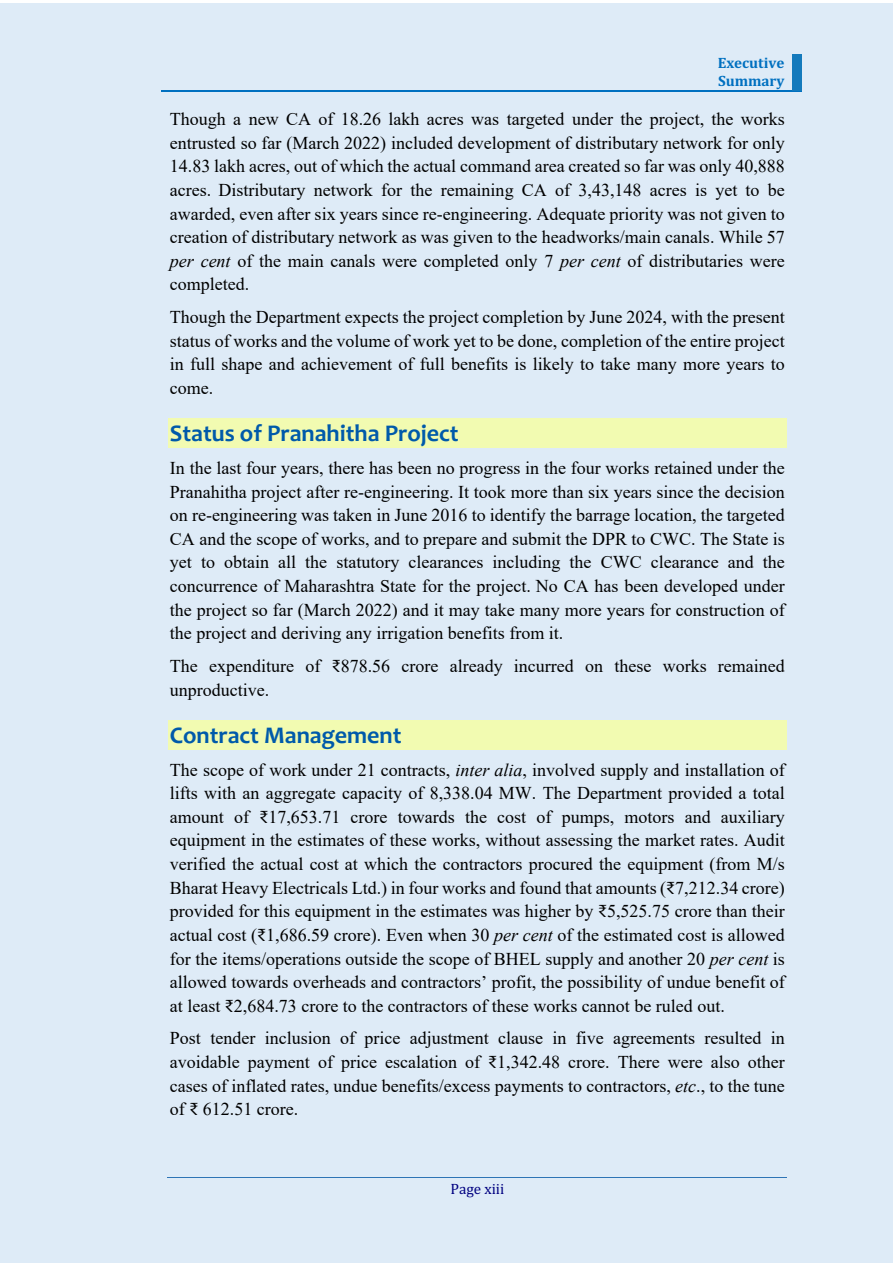
<style>
.page{position:relative;width:893px;height:1263px;background:#fff}
.page>*{position:absolute;margin:0;border:0;box-sizing:border-box;transform-origin:0 0}
.t1{font:700 24.15px "Candara";letter-spacing:-.005em;color:#005aaa}
.t2{font:18px/23.5px "Times New Roman";color:#000;text-align:justify}
.t3{font:700 15.15px/17.7px "Cambria";letter-spacing:-.005em;color:#0070c0}
.t4{font:15.15px "Cambria";letter-spacing:-.005em;color:#000080}
.s1{font-style:italic}
</style>
<div class="page">
<div style="left:0;top:3px;width:893px;height:1260px;background:#deebf7"></div>
<div style="left:792px;top:54px;width:9px;height:18px;background:#147abc"></div>
<hr style="left:161px;top:91px;width:631px;height:1px;background:#0070c0">
<div style="left:792px;top:72px;width:9px;height:19px;background:#147abc"></div>
<hr style="left:168px;top:1177px;width:619px;height:1px;background:#2e74b5">
<div style="left:168px;top:419px;width:618px;height:29px;background:#f2fbb1"></div>
<div style="left:168px;top:720px;width:618px;height:30px;background:#f2fbb1"></div>
<p class="t3" style="left:718px;top:54px;width:68px">Executive<br>Summary</p>
<p class="t2" style="left:170px;top:107px;width:616px">Though a new CA of 18.26 lakh acres was targeted under the project, the works entrusted so far (March 2022) included development of distributary network for only 14.83 lakh acres, out of which the actual command area created so far was only 40,888 acres. Distributary network for the remaining CA of 3,43,148 acres is yet to be awarded, even after six years since re-engineering. Adequate priority was not given to creation of distributary network as was given to the headworks/main canals. While 57 <span class="s1">per cent</span> of the main canals were completed only 7 <span class="s1">per cent</span> of distributaries were completed.</p>
<p class="t2" style="left:170px;top:305px;width:616px">Though the Department expects the project completion by June 2024, with the present status of works and the volume of work yet to be done, completion of the entire project in full shape and achievement of full benefits is likely to take many more years to come.</p>
<h1 class="t1" style="left:170px;top:424px;width:290px">Status of Pranahitha Project</h1>
<p class="t2" style="left:170px;top:456px;width:616px">In the last four years, there has been no progress in the four works retained under the Pranahitha project after re-engineering. It took more than six years since the decision on re-engineering was taken in June 2016 to identify the barrage location, the targeted CA and the scope of works, and to prepare and submit the DPR to CWC. The State is yet to obtain all the statutory clearances including the CWC clearance and the concurrence of Maharashtra State for the project. No CA has been developed under the project so far (March 2022) and it may take many more years for construction of the project and deriving any irrigation benefits from it.</p>
<p class="t2" style="left:170px;top:654px;width:616px">The expenditure of ₹878.56 crore already incurred on these works remained unproductive.</p>
<h1 class="t1" style="left:170px;top:725px;width:233px">Contract Management</h1>
<p class="t2" style="left:170px;top:758px;width:616px">The scope of work under 21 contracts, <span class="s1">inter alia</span>, involved supply and installation of lifts with an aggregate capacity of 8,338.04 MW. The Department provided a total amount of ₹17,653.71 crore towards the cost of pumps, motors and auxiliary equipment in the estimates of these works, without assessing the market rates. Audit verified the actual cost at which the contractors procured the equipment (from M/s Bharat Heavy Electricals Ltd.) in four works and found that amounts (₹7,212.34 crore) provided for this equipment in the estimates was higher by ₹5,525.75 crore than their actual cost (₹1,686.59 crore). Even when 30 <span class="s1">per cent</span> of the estimated cost is allowed for the items/operations outside the scope of BHEL supply and another 20 <span class="s1">per cent</span> is allowed towards overheads and contractors’ profit, the possibility of undue benefit of at least ₹2,684.73 crore to the contractors of these works cannot be ruled out.</p>
<p class="t2" style="left:170px;top:1026px;width:616px">Post tender inclusion of price adjustment clause in five agreements resulted in avoidable payment of price escalation of ₹1,342.48 crore. There were also other cases of inflated rates, undue benefits/excess payments to contractors, <span class="s1">etc</span>., to the tune of ₹ 612.51 crore.</p>
<p class="t4" style="left:451px;top:1179px;width:55px">Page xiii</p>
</div>
